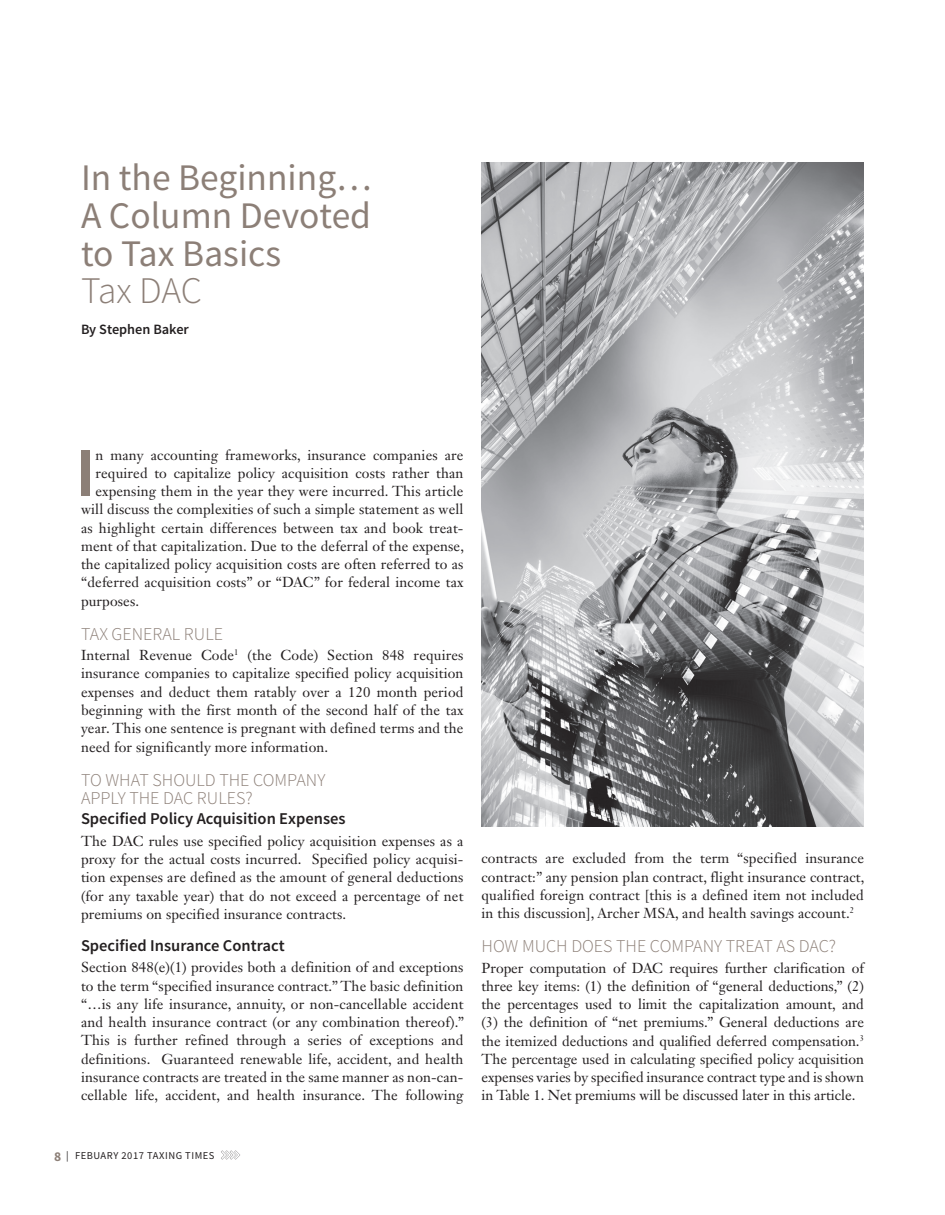
<style>
.page{position:relative;width:945px;height:1215px;background:#fff}
.page>*{position:absolute;margin:0;border:0;box-sizing:border-box;transform-origin:0 0}
.t1{font:600 69.3px "Source Sans Pro";color:#8c7f77}
.t2{font:37.5px/37.8px "Source Sans Pro";color:#8c7f77;text-align:justify}
.t3{font:300 37.5px "Source Sans Pro";letter-spacing:-.01em;color:#8c7f77}
.t4{font:300 18px/18.3px "Source Sans Pro";color:#8c7f77}
.t5{font:600 16.5px "Source Sans Pro";color:#231f20}
.t6{font:14.25px/18.3px "Janson Text LT Std";letter-spacing:.01em;color:#231f20;text-align:justify}
.t7{font:600 14.25px "Source Sans Pro";color:#231f20}
.t8{font:10.5px "Source Sans Pro";letter-spacing:.05em;color:#231f20}
.s1{font-weight:700;font-size:13.5px;color:#8c7f77}
</style>
<div class="page">
<svg style="left:221px;top:1150px;width:19px;height:10px"></svg>
<img style="left:482px;top:162px;width:382px;height:665px">
<h2 class="t2" style="left:81px;top:159px;width:292px">In the Beginning… A Column Devoted to Tax Basics</h2>
<h2 class="t3" style="left:81px;top:268px;width:122px">Tax DAC</h2>
<p class="t7" style="left:81px;top:320px;width:109px">By Stephen Baker</p>
<h1 class="t1" style="left:75px;top:429px;width:21px">I</h1>
<p class="t6" style="left:95px;top:446px;width:370px">n many accounting frameworks, insurance companies are</p>
<p class="t6" style="left:95px;top:464px;width:370px">required to capitalize policy acquisition costs rather than</p>
<p class="t6" style="left:95px;top:482px;width:370px">expensing them in the year they were incurred. This article</p>
<p class="t6" style="left:81px;top:500px;width:384px">will discuss the complexities of such a simple statement as well</p>
<p class="t6" style="left:81px;top:518px;width:384px">as highlight certain differences between tax and book treat-</p>
<p class="t6" style="left:81px;top:537px;width:385px">ment of that capitalization. Due to the deferral of the expense,</p>
<p class="t6" style="left:81px;top:555px;width:384px">the capitalized policy acquisition costs are often referred to as</p>
<p class="t6" style="left:81px;top:573px;width:384px">“deferred acquisition costs” or “DAC” for federal income tax</p>
<p class="t6" style="left:81px;top:591px;width:60px">purposes.</p>
<p class="t4" style="left:81px;top:625px;width:144px">TAX GENERAL RULE</p>
<p class="t6" style="left:81px;top:646px;width:384px">Internal Revenue Code<sup>1</sup> (the Code) Section 848 requires insurance companies to capitalize specified policy acquisition expenses and deduct them ratably over a 120 month period beginning with the first month of the second half of the tax year. This one sentence is pregnant with defined terms and the need for significantly more information.</p>
<p class="t4" style="left:81px;top:771px;width:246px">TO WHAT SHOULD THE COMPANY<br>APPLY THE DAC RULES?</p>
<p class="t5" style="left:81px;top:809px;width:266px">Specified Policy Acquisition Expenses</p>
<p class="t6" style="left:81px;top:832px;width:384px">The DAC rules use specified policy acquisition expenses as a proxy for the actual costs incurred. Specified policy acquisi&shy;tion expenses are defined as the amount of general deductions (for any taxable year) that do not exceed a percentage of net premiums on specified insurance contracts.</p>
<p class="t5" style="left:81px;top:935px;width:205px">Specified Insurance Contract</p>
<p class="t6" style="left:81px;top:958px;width:385px">Section 848(e)(1) provides both a definition of and exceptions to the term “specified insurance contract.” The basic definition “…is any life insurance, annuity, or non-cancellable accident and health insurance contract (or any combination thereof).” This is further refined through a series of exceptions and definitions. Guaranteed renewable life, accident, and health insurance contracts are treated in the same manner as non-can&shy;cellable life, accident, and health insurance. The following</p>
<p class="t6" style="left:482px;top:849px;width:385px">contracts are excluded from the term “specified insurance contract:” any pension plan contract, flight insurance contract, qualified foreign contract [this is a defined item not included in this discussion], Archer MSA, and health savings account.<sup>2</sup></p>
<p class="t4" style="left:482px;top:937px;width:356px">HOW MUCH DOES THE COMPANY TREAT AS DAC?</p>
<p class="t6" style="left:482px;top:958px;width:384px">Proper computation of DAC requires further clarification of three key items: (1) the definition of “general deductions,” (2) the percentages used to limit the capitalization amount, and (3) the definition of “net premiums.” General deductions are the itemized deductions and qualified deferred compensation.<sup>3<br></sup>The percentage used in calculating specified policy acquisition expenses varies by specified insurance contract type and is shown in Table 1. Net premiums will be discussed later in this article.</p>
<p class="t8" style="left:54px;top:1149px;width:162px"><span class="s1">8</span> | FEBUARY 2017 TAXING TIMES</p>
</div>
